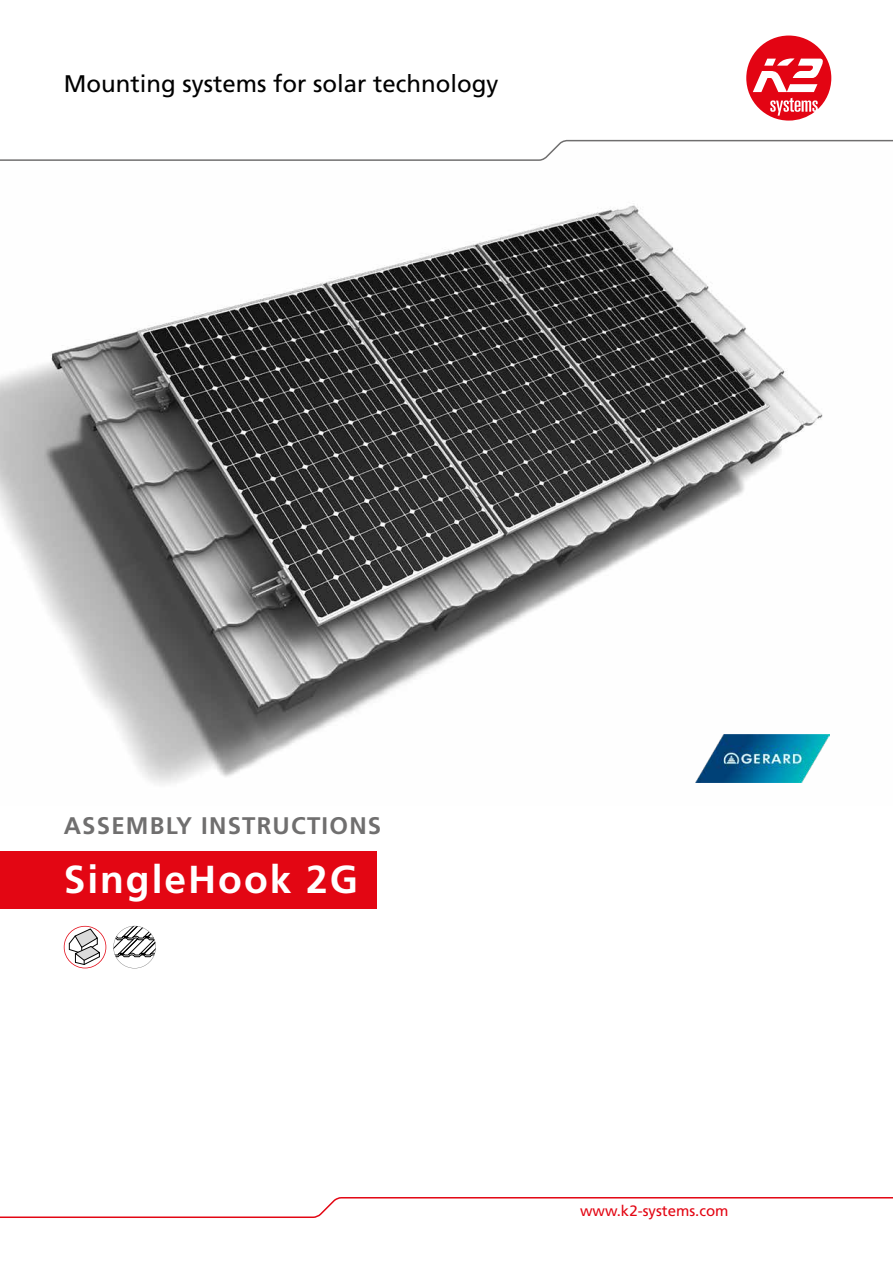
<style>
.page{position:relative;width:893px;height:1263px;background:#fff}
.page>*{position:absolute;margin:0;border:0;box-sizing:border-box;transform-origin:0 0}
.t1{font:700 39px "Frutiger LT Std";letter-spacing:.05em;color:#fff}
.t2{font:24px "Frutiger LT Std";color:#000}
.t3{font:700 24px "Frutiger LT Std";letter-spacing:.05em;color:#706f6f}
.t4{font:15px "Frutiger LT Std";color:#e30613}
</style>
<div class="page">
<img style="left:0;top:205px;width:830px;height:579px">
<svg style="left:0;top:1197px;width:893px;height:21px"></svg>
<svg style="left:0;top:139px;width:893px;height:22px"></svg>
<svg style="left:746px;top:36px;width:85px;height:85px"></svg>
<div style="left:0;top:851px;width:377px;height:57px;background:#e30613"></div>
<svg style="left:64px;top:926px;width:42px;height:42px"></svg>
<svg style="left:113px;top:926px;width:43px;height:42px"></svg>
<img style="left:696px;top:734px;width:133px;height:48px">
<p class="t2" style="left:64px;top:70px;width:436px">Mounting systems for solar technology</p>
<p class="t3" style="left:64px;top:811px;width:319px">ASSEMBLY INSTRUCTIONS</p>
<h1 class="t1" style="left:64px;top:856px;width:296px">SingleHook 2G</h1>
<p class="t4" style="left:580px;top:1202px;width:150px">www.k2-systems.com</p>
</div>
